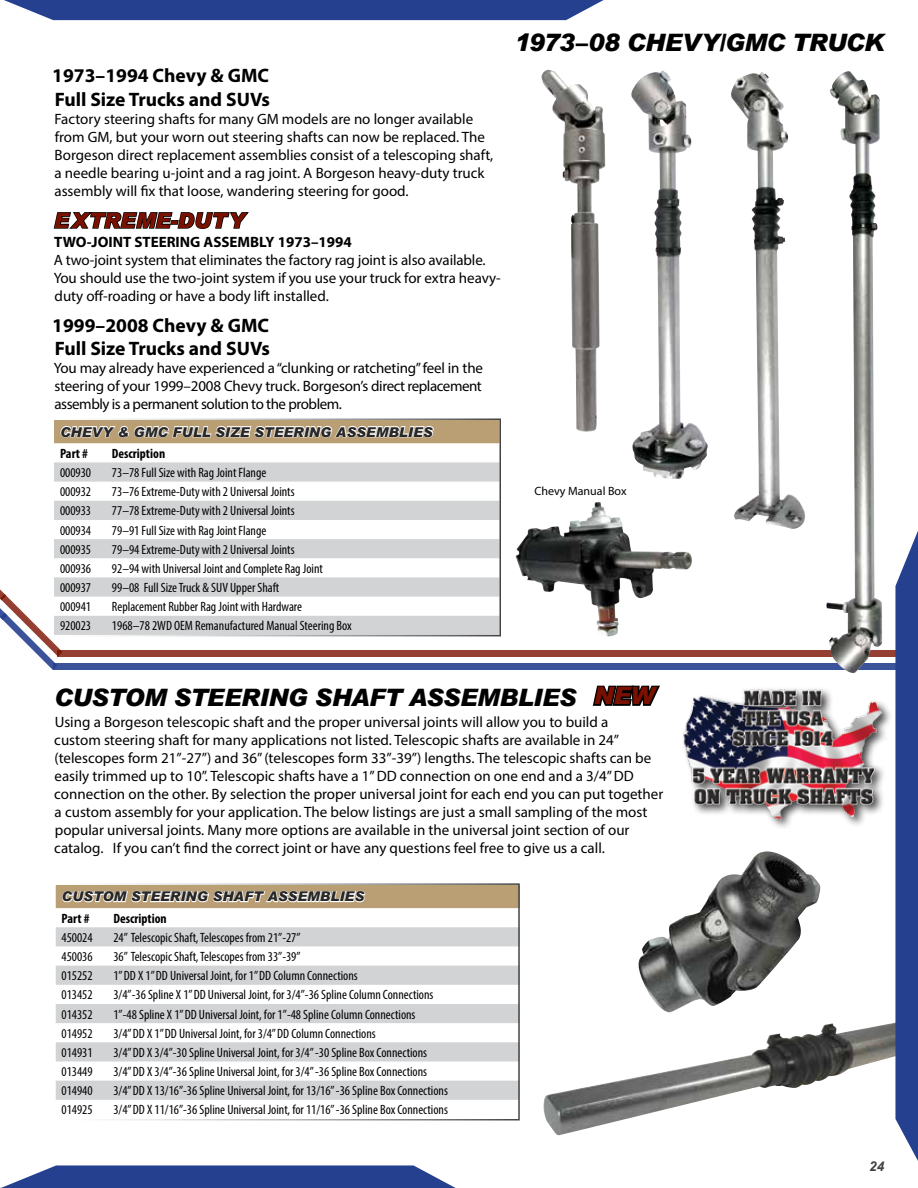
<style>
.page{position:relative;width:918px;height:1188px;background:#fff}
.page>*{position:absolute;margin:0;border:0;box-sizing:border-box;transform-origin:0 0}
.t1{font:italic 900 24px "Arial";letter-spacing:-.02em;color:#000}
.t2{font:italic 900 24px "Arial";color:#7a1100}
.t3{font:italic 900 21px "Arial";letter-spacing:.01em;color:#7a1100}
.t4{font:700 19.5px/23.4px "Myriad Pro";color:#000}
.t5{font:15px/18px "Myriad Pro";color:#000}
.t6{font:700 15px "Myriad Pro";color:#000}
.t7{font:condensed 13.5px "Myriad Pro";color:#000}
.t8{font:italic 900 13.5px "Arial";color:#292829}
.t9{font:700 condensed 13.5px "Myriad Pro";color:#000}
.t10{font:italic 700 13.5px "Arial";color:#414042}
.t11{font:12px "Myriad Pro";color:#000}
</style>
<div class="page">
<img style="left:543px;top:1022px;width:352px;height:114px">
<div style="left:58px;top:650px;width:860px;height:7px;background:#943f32"></div>
<div style="left:53px;top:664px;width:865px;height:6px;background:#3b539a"></div>
<svg style="left:0;top:589px;width:63px;height:81px"></svg>
<svg style="left:4px;top:0;width:600px;height:20px;background:#344d97"></svg>
<img style="left:731px;top:72px;width:75px;height:457px">
<svg style="left:55px;top:500px;width:443px;height:133px;fill:#d1d3d4"></svg>
<svg style="left:55px;top:421px;width:443px;height:61px"></svg>
<div style="left:52px;top:418px;width:449px;height:218px;border:2px solid #fff"></div>
<svg style="left:53px;top:212px;width:196px;height:17px"></svg>
<img style="left:631px;top:70px;width:77px;height:409px">
<img style="left:541px;top:70px;width:64px;height:362px">
<img style="left:515px;top:502px;width:177px;height:93px">
<svg style="left:0;top:1165px;width:456px;height:23px;background:#40589d"></svg>
<svg style="left:895px;top:531px;width:23px;height:630px;background:#395199"></svg>
<img style="left:826px;top:71px;width:56px;height:602px">
<div style="left:681px;top:687px;width:212px;height:143px;background:#000;opacity:.75"></div>
<img style="left:682px;top:687px;width:202px;height:137px">
<svg style="left:57px;top:965px;width:460px;height:135px;fill:#d1d3d4"></svg>
<svg style="left:57px;top:886px;width:460px;height:61px"></svg>
<div style="left:54px;top:883px;width:466px;height:237px;border:2px solid #fff"></div>
<img style="left:638px;top:851px;width:182px;height:162px">
<svg style="left:591px;top:538px;width:71px;height:421px"></svg>
<h3 class="t4" style="left:52px;top:63px;width:219px">1973–1994 Chevy &amp; GMC<br>Full Size Trucks and SUVs</h3>
<p class="t5" style="left:54px;top:109px;width:440px">Factory steering shafts for many GM models are no longer available from GM, but your worn out steering shafts can now be replaced. The Borgeson direct replacement assemblies consist of a telescoping shaft, a needle bearing u-joint and a rag joint. A Borgeson heavy-duty truck assembly will fix that loose, wandering steering for good.</p>
<h2 class="t3" style="left:54px;top:207px;width:192px">EXTREME-DUTY</h2>
<p class="t6" style="left:54px;top:233px;width:299px">TWO-JOINT STEERING ASSEMBLY 1973–1994</p>
<p class="t5" style="left:54px;top:251px;width:448px">A two-joint system that eliminates the factory rag joint is also available.<br>You should use the two-joint system if you use your truck for extra heavy&shy;duty off-roading or have a body lift installed.</p>
<h3 class="t4" style="left:52px;top:313px;width:219px">1999–2008 Chevy &amp; GMC<br>Full Size Trucks and SUVs</h3>
<p class="t5" style="left:54px;top:359px;width:431px;text-align:justify">You may already have experienced a “clunking or ratcheting” feel in the steering of your 1999–2008 Chevy truck. Borgeson’s direct replacement assembly is a permanent solution to the problem.</p>
<p class="t8" style="left:60px;top:423px;width:374px">CHEVY &amp; GMC FULL SIZE STEERING ASSEMBLIES</p>
<p class="t9" style="left:60px;top:445px;width:29px">Part #</p>
<p class="t9" style="left:112px;top:445px;width:55px">Description</p>
<p class="t7" style="left:60px;top:464px;width:33px">000930</p>
<p class="t7" style="left:112px;top:464px;width:156px">73–78 Full Size with Rag Joint Flange</p>
<p class="t7" style="left:60px;top:484px;width:33px">000932</p>
<p class="t7" style="left:112px;top:484px;width:184px">73–76 Extreme-Duty with 2 Universal Joints</p>
<p class="t7" style="left:60px;top:503px;width:33px">000933</p>
<p class="t7" style="left:112px;top:503px;width:184px">77–78 Extreme-Duty with 2 Universal Joints</p>
<p class="t7" style="left:60px;top:522px;width:33px">000934</p>
<p class="t7" style="left:112px;top:522px;width:156px">79–91 Full Size with Rag Joint Flange</p>
<p class="t7" style="left:60px;top:541px;width:33px">000935</p>
<p class="t7" style="left:112px;top:541px;width:184px">79–94 Extreme-Duty with 2 Universal Joints</p>
<p class="t7" style="left:60px;top:560px;width:33px">000936</p>
<p class="t7" style="left:112px;top:560px;width:212px">92–94 with Universal Joint and Complete Rag Joint</p>
<p class="t7" style="left:60px;top:579px;width:33px">000937</p>
<p class="t7" style="left:112px;top:579px;width:169px">99–08 Full Size Truck &amp; SUV Upper Shaft</p>
<p class="t7" style="left:60px;top:599px;width:33px">000941</p>
<p class="t7" style="left:112px;top:599px;width:192px">Replacement Rubber Rag Joint with Hardware</p>
<p class="t7" style="left:60px;top:618px;width:33px">920023</p>
<p class="t7" style="left:112px;top:618px;width:241px">1968–78 2WD OEM Remanufactured Manual Steering Box</p>
<h1 class="t1" style="left:514px;top:28px;width:371px">1973–08 CHEVY/GMC TRUCK</h1>
<p class="t11" style="left:534px;top:484px;width:94px">Chevy Manual Box</p>
<h1 class="t2" style="left:594px;top:681px;width:62px">NEW</h1>
<h1 class="t1" style="left:54px;top:683px;width:524px">CUSTOM STEERING SHAFT ASSEMBLIES</h1>
<p class="t5" style="left:54px;top:712px;width:610px">Using a Borgeson telescopic shaft and the proper universal joints will allow you to build a<br>custom steering shaft for many applications not listed. Telescopic shafts are available in 24” (telescopes form 21”-27”) and 36” (telescopes form 33”-39”) lengths. The telescopic shafts can be easily trimmed up to 10”. Telescopic shafts have a 1” DD connection on one end and a 3/4” DD connection on the other. By selection the proper universal joint for each end you can put together a custom assembly for your application. The below listings are just a small sampling of the most popular universal joints. Many more options are available in the universal joint section of our catalog. If you can’t find the correct joint or have any questions feel free to give us a call.</p>
<p class="t8" style="left:62px;top:888px;width:304px">CUSTOM STEERING SHAFT ASSEMBLIES</p>
<p class="t9" style="left:62px;top:910px;width:29px">Part #</p>
<p class="t9" style="left:113px;top:910px;width:55px">Description</p>
<p class="t7" style="left:62px;top:929px;width:33px">450024</p>
<p class="t7" style="left:113px;top:929px;width:189px">24” Telescopic Shaft, Telescopes from 21”-27”</p>
<p class="t7" style="left:62px;top:948px;width:33px">450036</p>
<p class="t7" style="left:113px;top:948px;width:189px">36” Telescopic Shaft, Telescopes from 33”-39”</p>
<p class="t7" style="left:62px;top:968px;width:33px">015252</p>
<p class="t7" style="left:113px;top:968px;width:246px">1” DD X 1” DD Universal Joint, for 1” DD Column Connections</p>
<p class="t7" style="left:62px;top:987px;width:33px">013452</p>
<p class="t7" style="left:113px;top:987px;width:322px">3/4”-36 Spline X 1” DD Universal Joint, for 3/4”-36 Spline Column Connections</p>
<p class="t7" style="left:62px;top:1006px;width:33px">014352</p>
<p class="t7" style="left:113px;top:1006px;width:304px">1”-48 Spline X 1” DD Universal Joint, for 1”-48 Spline Column Connections</p>
<p class="t7" style="left:62px;top:1025px;width:33px">014952</p>
<p class="t7" style="left:113px;top:1025px;width:264px">3/4” DD X 1” DD Universal Joint, for 3/4” DD Column Connections</p>
<p class="t7" style="left:62px;top:1044px;width:33px">014931</p>
<p class="t7" style="left:113px;top:1044px;width:315px">3/4” DD X 3/4”-30 Spline Universal Joint, for 3/4” -30 Spline Box Connections</p>
<p class="t7" style="left:62px;top:1064px;width:33px">013449</p>
<p class="t7" style="left:113px;top:1064px;width:315px">3/4” DD X 3/4”-36 Spline Universal Joint, for 3/4” -36 Spline Box Connections</p>
<p class="t7" style="left:62px;top:1083px;width:33px">014940</p>
<p class="t7" style="left:113px;top:1083px;width:336px">3/4” DD X 13/16”-36 Spline Universal Joint, for 13/16” -36 Spline Box Connections</p>
<p class="t7" style="left:62px;top:1102px;width:33px">014925</p>
<p class="t7" style="left:113px;top:1102px;width:336px">3/4” DD X 11/16”-36 Spline Universal Joint, for 11/16” -36 Spline Box Connections</p>
<p class="t10" style="left:869px;top:1157px;width:17px">24</p>
</div>
